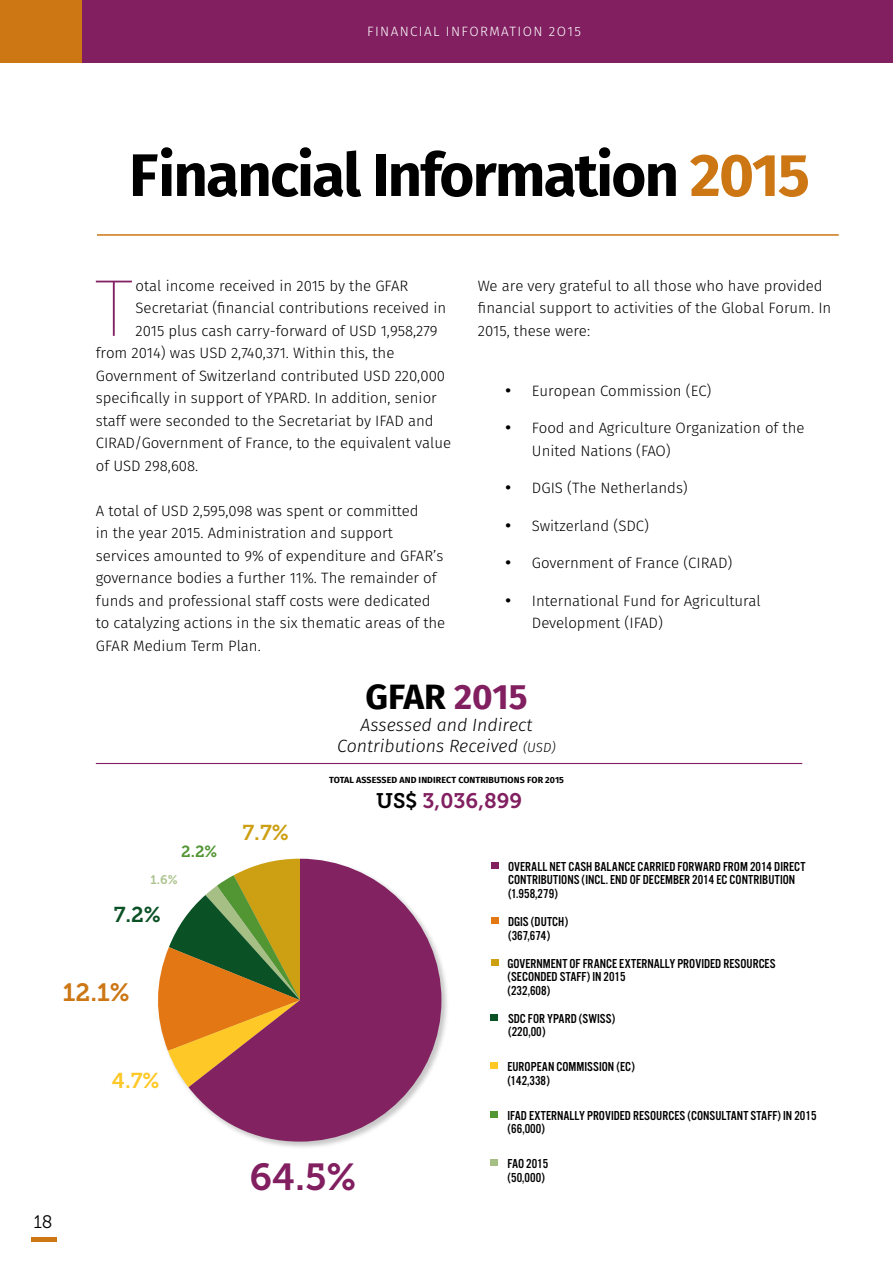
<style>
.page{position:relative;width:893px;height:1263px;background:#fff}
.page>*{position:absolute;margin:0;border:0;box-sizing:border-box;transform-origin:0 0}
.t1{font:100 81.15px "Fira Sans";color:#811f60}
.t2{font:700 60px "Fira Sans";letter-spacing:-.03em;color:#000}
.t3{font:37.5px "Museo Slab 700";color:#811f60}
.t4{font:700 35.1px "Fira Sans";color:#000}
.t5{font:25.05px "Museo Slab 700";color:#cc7614}
.t6{font:21.45px "Museo Slab 700";color:#cda013}
.t7{font:21.45px "Museo Slab 700";color:#0b5126}
.t8{font:21.45px "Museo Slab 700";color:#fec827}
.t9{font:21px "Museo Slab 700";color:#811f60}
.t10{font:18px "Museo Slab 300";color:#000}
.t11{font:italic 300 17.7px/21px "Fira Sans";color:#000;text-align:center}
.t12{font:16.05px "Museo Slab 700";color:#529533}
.t13{font:300 15px/22.5px "Fira Sans";color:#000}
.t14{font:13.5px/13.5px "Alternate Got No 3 D";color:#000}
.t15{font:300 13.5px "Fira Sans";letter-spacing:.1em;color:#fff}
.t16{font:12.45px "Museo Slab 700";color:#aec490}
.t17{font:700 8.85px "Fira Sans";letter-spacing:.01em;color:#000}
.s1{color:#cc7614}
.s2{color:#811f60}
.s3{font-size:13.35px}
.s4{color:#000}
</style>
<div class="page">
<div style="left:0;top:0;width:893px;height:63px;background:#811f60"></div>
<div style="left:0;top:0;width:82px;height:63px;background:#cc7614"></div>
<hr style="left:97px;top:234px;width:742px;height:2px;background:#cc7614">
<hr style="left:96px;top:763px;width:706px;height:1px;background:#811f60">
<div style="left:31px;top:1237px;width:25px;height:5px;background:#cc7614"></div>
<div style="left:491px;top:862px;width:8px;height:7px;background:#81215f"></div>
<div style="left:491px;top:917px;width:8px;height:7px;background:#e37714"></div>
<div style="left:490px;top:1062px;width:8px;height:7px;background:#fec827"></div>
<div style="left:490px;top:1111px;width:8px;height:7px;background:#529533"></div>
<div style="left:490px;top:1159px;width:8px;height:7px;background:#a6bf85"></div>
<div style="left:491px;top:959px;width:8px;height:7px;background:#cda013"></div>
<div style="left:490px;top:1014px;width:8px;height:7px;background:#0b5126"></div>
<svg style="left:158px;top:912px;width:31px;height:175px"></svg>
<svg style="left:189px;top:859px;width:252px;height:282px;background:#9e6169"></svg>
<p class="t15" style="left:367px;top:22px;width:215px">FINANCIAL INFORMATION 2O15</p>
<h2 class="t2" style="left:129px;top:133px;width:682px">Financial Information <span class="s1">2015</span></h2>
<h1 class="t1" style="left:95px;top:251px;width:40px">T</h1>
<p class="t13" style="left:136px;top:274px;width:274px">otal income received in 2015 by the GFAR</p>
<p class="t13" style="left:136px;top:297px;width:312px">Secretariat (financial contributions received in</p>
<p class="t13" style="left:136px;top:319px;width:303px">2015 plus cash carry-forward of USD 1,958,279</p>
<p class="t13" style="left:96px;top:342px;width:300px">from 2014) was USD 2,740,371. Within this, the</p>
<p class="t13" style="left:96px;top:364px;width:351px">Government of Switzerland contributed USD 220,000</p>
<p class="t13" style="left:96px;top:387px;width:342px">specifically in support of YPARD. In addition, senior</p>
<p class="t13" style="left:96px;top:409px;width:339px">staff were seconded to the Secretariat by IFAD and</p>
<p class="t13" style="left:96px;top:432px;width:357px">CIRAD/Government of France, to the equivalent value</p>
<p class="t13" style="left:96px;top:454px;width:104px">of USD 298,608.</p>
<p class="t13" style="left:96px;top:499px;width:351px">A total of USD 2,595,098 was spent or committed<br>in the year 2015. Administration and support services amounted to 9% of expenditure and GFAR’s governance bodies a further 11%. The remainder of funds and professional staff costs were dedicated to catalyzing actions in the six thematic areas of the GFAR Medium Term Plan.</p>
<p class="t13" style="left:478px;top:274px;width:355px">We are very grateful to all those who have provided financial support to activities of the Global Forum. In<br>2015, these were:</p>
<p class="t13" style="left:505px;top:379px;width:208px">• European Commission (EC)</p>
<p class="t13" style="left:532px;top:417px;width:274px;text-indent:-27px">• Food and Agriculture Organization of the<br>United Nations (FAO)</p>
<p class="t13" style="left:505px;top:477px;width:184px">• DGIS (The Netherlands)</p>
<p class="t13" style="left:505px;top:514px;width:146px">• Switzerland (SDC)</p>
<p class="t13" style="left:505px;top:552px;width:229px">• Government of France (CIRAD)</p>
<p class="t13" style="left:532px;top:589px;width:230px;text-indent:-27px">• International Fund for Agricultural<br>Development (IFAD)</p>
<p class="t12" style="left:181px;top:842px;width:38px">2.2%</p>
<p class="t16" style="left:151px;top:873px;width:29px">1.6%</p>
<h3 class="t7" style="left:114px;top:902px;width:49px">7.2%</h3>
<h3 class="t5" style="left:63px;top:978px;width:68px">12.1%</h3>
<h3 class="t8" style="left:112px;top:1068px;width:49px">4.7%</h3>
<p class="t10" style="left:34px;top:1211px;width:20px">18</p>
<h3 class="t6" style="left:242px;top:821px;width:48px">7.7%</h3>
<h3 class="t4" style="left:365px;top:673px;width:164px">GFAR <span class="s2">2015</span></h3>
<p class="t11" style="left:337px;top:714px;width:220px">Assessed and Indirect<br>Contributions Received <span class="s3">(USD)</span></p>
<p class="t17" style="left:329px;top:774px;width:236px">TOTAL ASSESSED AND INDIRECT CONTRIBUTIONS FOR 2015</p>
<h3 class="t9" style="left:376px;top:789px;width:148px"><span class="s4">US$</span> 3,036,899</h3>
<p class="t14" style="left:508px;top:860px;width:299px">OVERALL NET CASH BALANCE CARRIED FORWARD FROM 2014 DIRECT<br>CONTRIBUTIONS (INCL. END OF DECEMBER 2014 EC CONTRIBUTION (1.958,279)</p>
<p class="t14" style="left:508px;top:915px;width:62px">DGIS (DUTCH) (367,674)</p>
<p class="t14" style="left:507px;top:957px;width:270px">GOVERNMENT OF FRANCE EXTERNALLY PROVIDED RESOURCES (SECONDED STAFF) IN 2015<br>(232,608)</p>
<p class="t14" style="left:508px;top:1012px;width:109px">SDC FOR YPARD (SWISS) (220,00)</p>
<h3 class="t3" style="left:249px;top:1155px;width:108px">64.5%</h3>
<p class="t14" style="left:507px;top:1060px;width:129px">EUROPEAN COMMISSION (EC) (142,338)</p>
<p class="t14" style="left:507px;top:1109px;width:311px">IFAD EXTERNALLY PROVIDED RESOURCES (CONSULTANT STAFF) IN 2015 (66,000)</p>
<p class="t14" style="left:507px;top:1157px;width:42px">FAO 2015 (50,000)</p>
</div>
